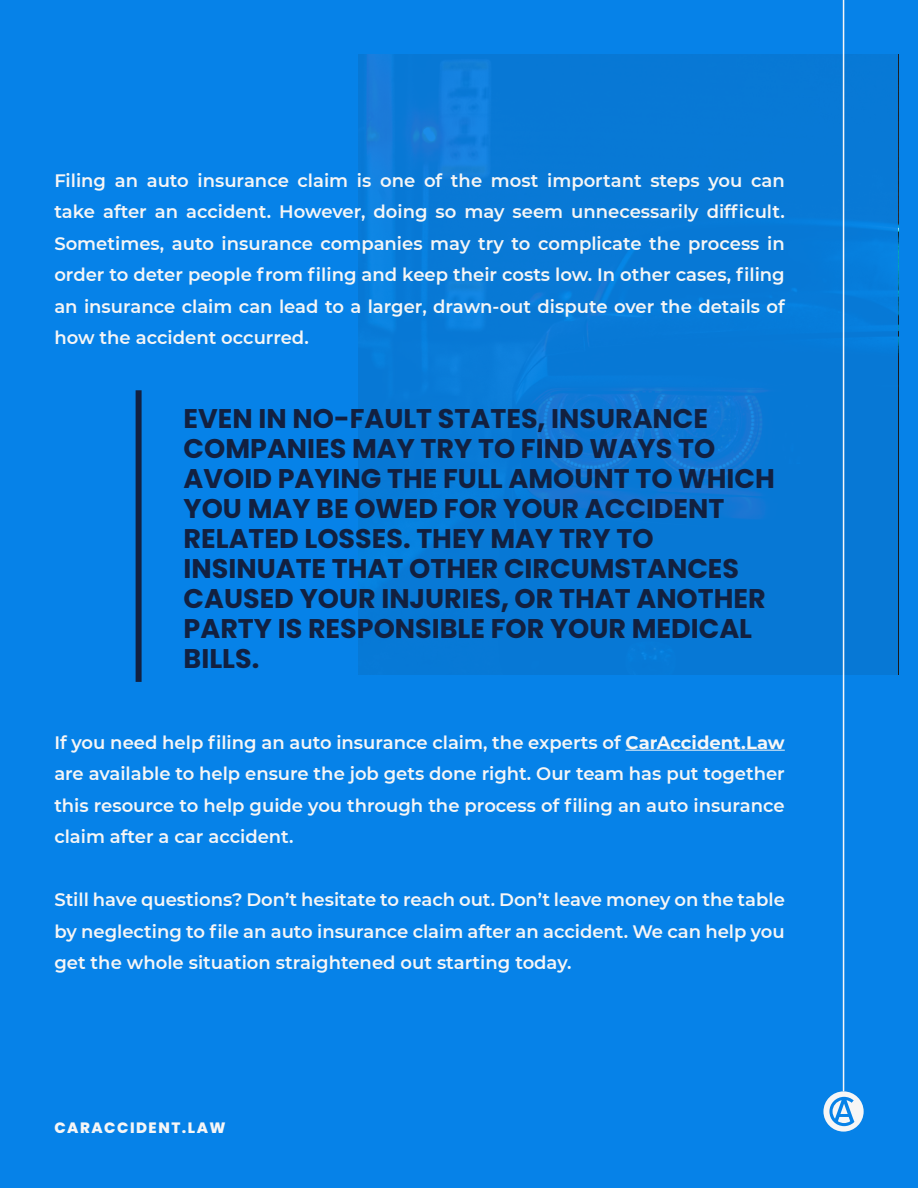
<style>
.page{position:relative;width:918px;height:1188px;background:#0682e8}
.page>*{position:absolute;margin:0;border:0;box-sizing:border-box;transform-origin:0 0}
.t1{font:700 27px/30px "Poppins";color:#122040}
.t2{font:600 18px/31.5px "Montserrat";color:#f6f6f6;text-align:justify}
.t3{font:800 15px "Poppins";letter-spacing:.1em;color:#f6f6f6}
.s1{font-weight:700}
</style>
<div class="page">
<svg style="left:358px;top:54px;width:540px;height:621px;fill:#0878d5"></svg>
<svg style="left:823px;top:1091px;width:41px;height:41px"></svg>
<svg style="left:829px;top:1097px;width:25px;height:29px"></svg>
<hr style="left:843px;top:0;width:1px;height:1091px;background:#f6f6f6">
<hr style="left:626px;top:750px;width:159px;height:1px;background:#f6f6f6">
<div style="left:136px;top:390px;width:6px;height:292px;background:#122040"></div>
<p class="t2" style="left:54px;top:164px;width:732px">Filing an auto insurance claim is one of the most important steps you can take after an accident. However, doing so may seem unnecessarily difficult.<br>Sometimes, auto insurance companies may try to complicate the process in order to deter people from filing and keep their costs low. In other cases, filing an insurance claim can lead to a larger, drawn-out dispute over the details of how the accident occurred.</p>
<p class="t1" style="left:184px;top:404px;width:593px">EVEN IN NO-FAULT STATES, INSURANCE<br>COMPANIES MAY TRY TO FIND WAYS TO<br>AVOID PAYING THE FULL AMOUNT TO WHICH<br>YOU MAY BE OWED FOR YOUR ACCIDENT<br>RELATED LOSSES. THEY MAY TRY TO<br>INSINUATE THAT OTHER CIRCUMSTANCES<br>CAUSED YOUR INJURIES, OR THAT ANOTHER<br>PARTY IS RESPONSIBLE FOR YOUR MEDICAL<br>BILLS.</p>
<p class="t2" style="left:54px;top:726px;width:732px">If you need help filing an auto insurance claim, the experts of <span class="s1">CarAccident.Law </span>are available to help ensure the job gets done right. Our team has put together this resource to help guide you through the process of filing an auto insurance claim after a car accident.</p>
<p class="t2" style="left:54px;top:883px;width:732px">Still have questions? Don’t hesitate to reach out. Don’t leave money on the table by neglecting to file an auto insurance claim after an accident. We can help you get the whole situation straightened out starting today.</p>
<p class="t3" style="left:54px;top:1119px;width:173px">CARACCIDENT.LAW</p>
</div>
